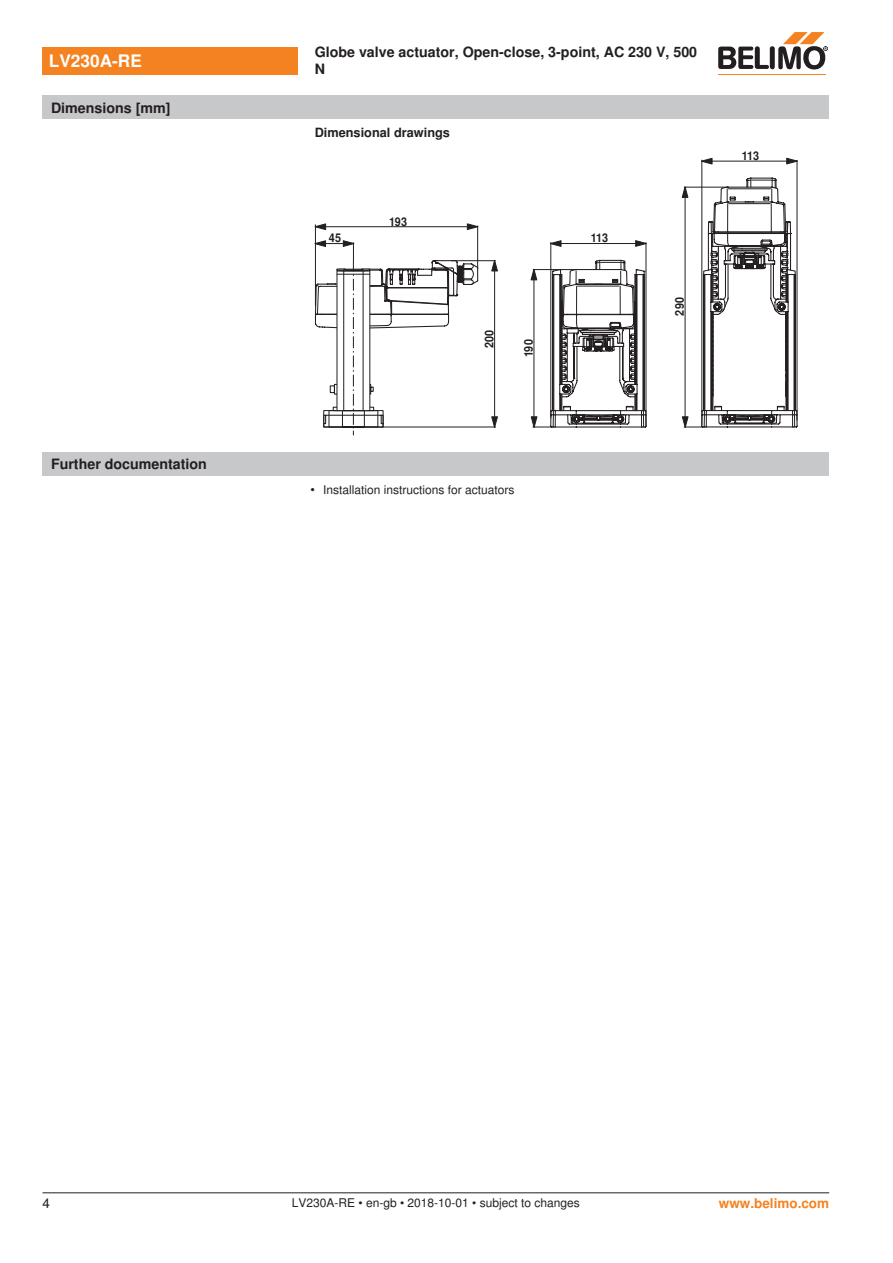
<style>
.page{position:relative;width:893px;height:1263px;background:#fff}
.page>*{position:absolute;margin:0;border:0;box-sizing:border-box;transform-origin:0 0}
.t1{font:700 17.25px "Nimbus Sans BEL";color:#fff}
.t2{font:700 14.25px/17.1px "Nimbus Sans BEL";color:#231f20}
.Rechtsbündig_Footer{font:700 13.5px "Nimbus Sans BEL";color:#f58220}
.t3{font:13.5px "Nimbus Sans BEL";color:#231f20}
.t4{font:700 12.75px "Nimbus Sans BEL";color:#231f20}
.Footer_EU_center{font:12px "Nimbus Sans BEL";color:#231f20}
.Bulletpoints{font:12px "Nimbus Sans BEL";color:#231f20}
.t5{font:700 12px "Nimbus Sans BEL";letter-spacing:.025em;color:#231f20;scale:.9 1}
.s1{font-size:12.75px}
</style>
<div class="page">
<hr style="left:315px;top:224px;width:1px;height:82px;background:#231f20">
<svg style="left:467px;top:223px;width:12px;height:7px"></svg>
<svg style="left:314px;top:223px;width:12px;height:7px"></svg>
<hr style="left:477px;top:226px;width:1px;height:43px;background:#231f20">
<hr style="left:319px;top:226px;width:157px;height:1px;background:#231f20">
<hr style="left:380px;top:427px;width:116px;height:1px;background:#231f20">
<svg style="left:491px;top:261px;width:7px;height:11px"></svg>
<svg style="left:491px;top:416px;width:7px;height:12px"></svg>
<hr style="left:451px;top:260px;width:45px;height:1px;background:#231f20">
<hr style="left:494px;top:262px;width:1px;height:162px;background:#231f20">
<hr style="left:551px;top:242px;width:1px;height:176px;background:#231f20">
<svg style="left:635px;top:240px;width:11px;height:7px"></svg>
<svg style="left:550px;top:240px;width:12px;height:7px"></svg>
<hr style="left:646px;top:242px;width:1px;height:184px;background:#231f20">
<hr style="left:554px;top:243px;width:90px;height:1px;background:#231f20">
<svg style="left:530px;top:259px;width:117px;height:169px"></svg>
<svg style="left:682px;top:157px;width:116px;height:271px"></svg>
<svg style="left:314px;top:240px;width:165px;height:195px"></svg>
<div style="left:43px;top:452px;width:786px;height:24px;background:#c7c8ca"></div>
<div style="left:43px;top:47px;width:255px;height:27px;background:#f58220"></div>
<hr style="left:718px;top:74px;width:107px;height:1px;background:#f58220">
<svg style="left:718px;top:32px;width:110px;height:38px"></svg>
<div style="left:43px;top:96px;width:786px;height:23px;background:#c7c8ca"></div>
<hr style="left:43px;top:1192px;width:786px;height:1px;background:#231f20">
<p class="t1" style="left:49px;top:51px;width:94px">LV230A-RE</p>
<p class="t2" style="left:315px;top:44px;width:384px">Globe valve actuator, Open-close, 3-point, AC 230 V, 500<br>N</p>
<p class="t2" style="left:51px;top:100px;width:121px">Dimensions [mm]</p>
<p class="t2" style="left:51px;top:456px;width:157px">Further documentation</p>
<p class="t4" style="left:315px;top:125px;width:137px">Dimensional drawings</p>
<p class="t5" style="left:329px;top:231px;width:15px">45</p>
<p class="t5" style="left:389px;top:214px;width:22px">193</p>
<p class="t5" style="left:482px;top:348px;width:22px;rotate:-90deg">200</p>
<p class="t5" style="left:522px;top:357px;width:22px;rotate:-90deg">190</p>
<p class="Bulletpoints" style="left:310px;top:482px;width:206px"><span class="s1">•</span> Installation instructions for actuators</p>
<p class="t5" style="left:591px;top:231px;width:21px">113</p>
<p class="t5" style="left:673px;top:316px;width:22px;rotate:-90deg">290</p>
<p class="t5" style="left:742px;top:149px;width:21px">113</p>
<p class="t3" style="left:43px;top:1195px;width:9px">4</p>
<p class="Footer_EU_center" style="left:292px;top:1196px;width:290px">LV230A-RE • en-gb • 2018-10-01 • subject to changes</p>
<p class="Rechtsbündig_Footer" style="left:719px;top:1195px;width:112px">www.belimo.com</p>
</div>
